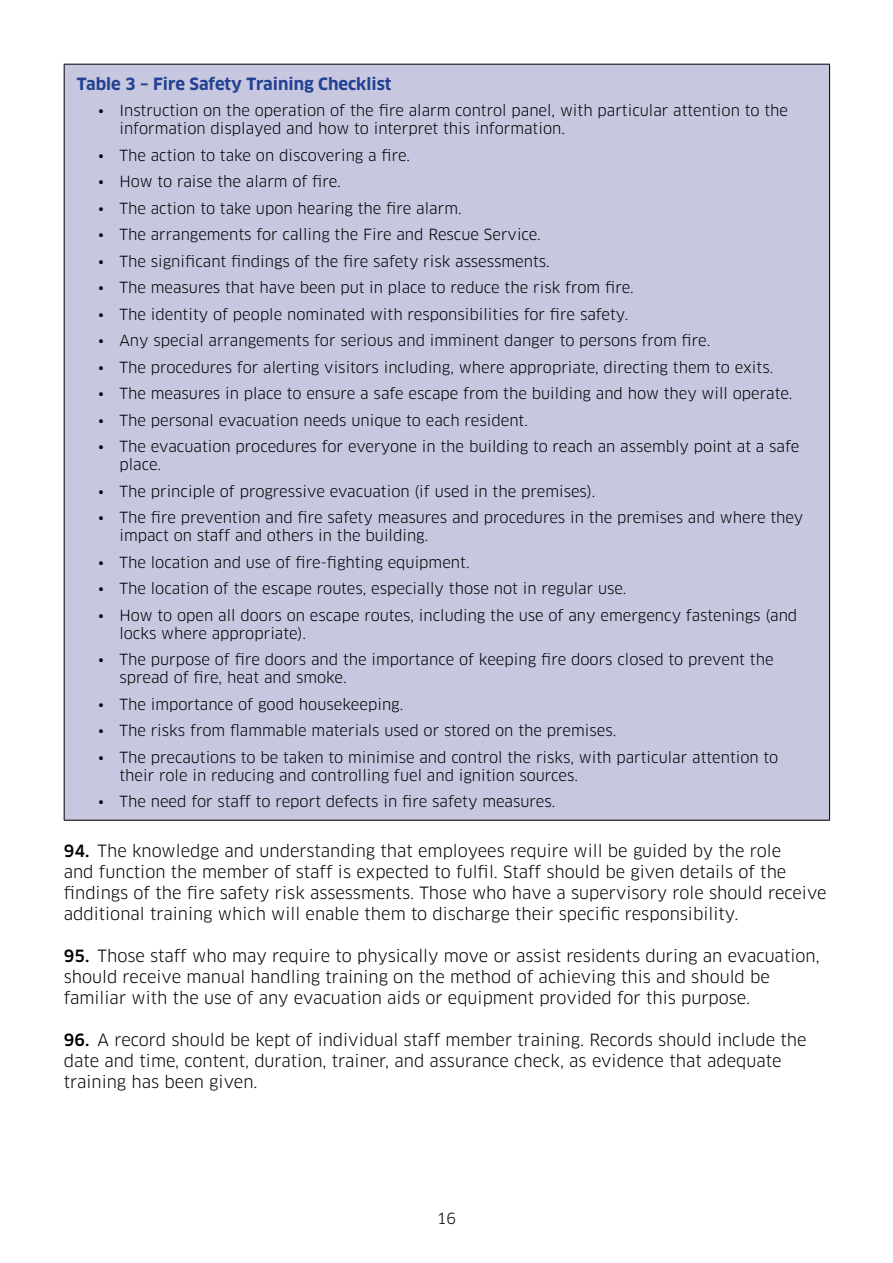
<style>
.page{position:relative;width:893px;height:1263px;background:#fff}
.page>*{position:absolute;margin:0;border:0;box-sizing:border-box;transform-origin:0 0}
.t1{font:16.5px/21px "Clan";color:#000}
.t2{font:700 16.5px "Clan";color:#224191}
.t3{font:15px/18px "Clan";color:#000}
.s1{font-weight:500}
</style>
<div class="page">
<div style="left:64px;top:64px;width:766px;height:756px;background:#c7c7e0"></div>
<hr style="left:64px;top:64px;width:766px;height:1px;background:#000">
<hr style="left:64px;top:65px;width:1px;height:755px;background:#000">
<hr style="left:829px;top:65px;width:1px;height:755px;background:#000">
<hr style="left:64px;top:820px;width:766px;height:1px;background:#000">
<p class="t2" style="left:77px;top:73px;width:316px">Table 3 – Fire Safety Training Checklist</p>
<p class="t3" style="left:119px;top:102px;width:670px;text-indent:-21px">• Instruction on the operation of the fire alarm control panel, with particular attention to the information displayed and how to interpret this information.</p>
<p class="t3" style="left:98px;top:146px;width:314px">• The action to take on discovering a fire.</p>
<p class="t3" style="left:98px;top:173px;width:244px">• How to raise the alarm of fire.</p>
<p class="t3" style="left:98px;top:199px;width:365px">• The action to take upon hearing the fire alarm.</p>
<p class="t3" style="left:98px;top:226px;width:444px">• The arrangements for calling the Fire and Rescue Service.</p>
<p class="t3" style="left:98px;top:252px;width:453px">• The significant findings of the fire safety risk assessments.</p>
<p class="t3" style="left:98px;top:279px;width:537px">• The measures that have been put in place to reduce the risk from fire.</p>
<p class="t3" style="left:98px;top:305px;width:532px">• The identity of people nominated with responsibilities for fire safety.</p>
<p class="t3" style="left:98px;top:332px;width:614px">• Any special arrangements for serious and imminent danger to persons from fire.</p>
<p class="t3" style="left:98px;top:359px;width:677px">• The procedures for alerting visitors including, where appropriate, directing them to exits.</p>
<p class="t3" style="left:98px;top:385px;width:696px">• The measures in place to ensure a safe escape from the building and how they will operate.</p>
<p class="t3" style="left:98px;top:412px;width:431px">• The personal evacuation needs unique to each resident.</p>
<p class="t3" style="left:119px;top:438px;width:681px;text-indent:-21px">• The evacuation procedures for everyone in the building to reach an assembly point at a safe place.</p>
<p class="t3" style="left:98px;top:483px;width:499px">• The principle of progressive evacuation (if used in the premises).</p>
<p class="t3" style="left:119px;top:509px;width:685px;text-indent:-21px">• The fire prevention and fire safety measures and procedures in the premises and where they impact on staff and others in the building.</p>
<p class="t3" style="left:98px;top:554px;width:373px">• The location and use of fire‑fighting equipment.</p>
<p class="t3" style="left:98px;top:580px;width:530px">• The location of the escape routes, especially those not in regular use.</p>
<p class="t3" style="left:119px;top:607px;width:679px;text-indent:-21px">• How to open all doors on escape routes, including the use of any emergency fastenings (and locks where appropriate).</p>
<p class="t3" style="left:119px;top:651px;width:656px;text-indent:-21px">• The purpose of fire doors and the importance of keeping fire doors closed to prevent the spread of fire, heat and smoke.</p>
<p class="t3" style="left:98px;top:696px;width:307px">• The importance of good housekeeping.</p>
<p class="t3" style="left:98px;top:722px;width:520px">• The risks from flammable materials used or stored on the premises.</p>
<p class="t3" style="left:119px;top:749px;width:660px;text-indent:-21px">• The precautions to be taken to minimise and control the risks, with particular attention to their role in reducing and controlling fuel and ignition sources.</p>
<p class="t3" style="left:98px;top:793px;width:459px">• The need for staff to report defects in fire safety measures.</p>
<p class="t1" style="left:64px;top:840px;width:764px"><span class="s1">94.</span> The knowledge and understanding that employees require will be guided by the role<br>and function the member of staff is expected to fulfil. Staff should be given details of the findings of the fire safety risk assessments. Those who have a supervisory role should receive additional training which will enable them to discharge their specific responsibility.</p>
<p class="t1" style="left:64px;top:946px;width:757px"><span class="s1">95.</span> Those staff who may require to physically move or assist residents during an evacuation, should receive manual handling training on the method of achieving this and should be familiar with the use of any evacuation aids or equipment provided for this purpose.</p>
<p class="t1" style="left:64px;top:1030px;width:744px"><span class="s1">96.</span> A record should be kept of individual staff member training. Records should include the date and time, content, duration, trainer, and assurance check, as evidence that adequate training has been given.</p>
<p class="t3" style="left:437px;top:1209px;width:21px">16</p>
</div>
